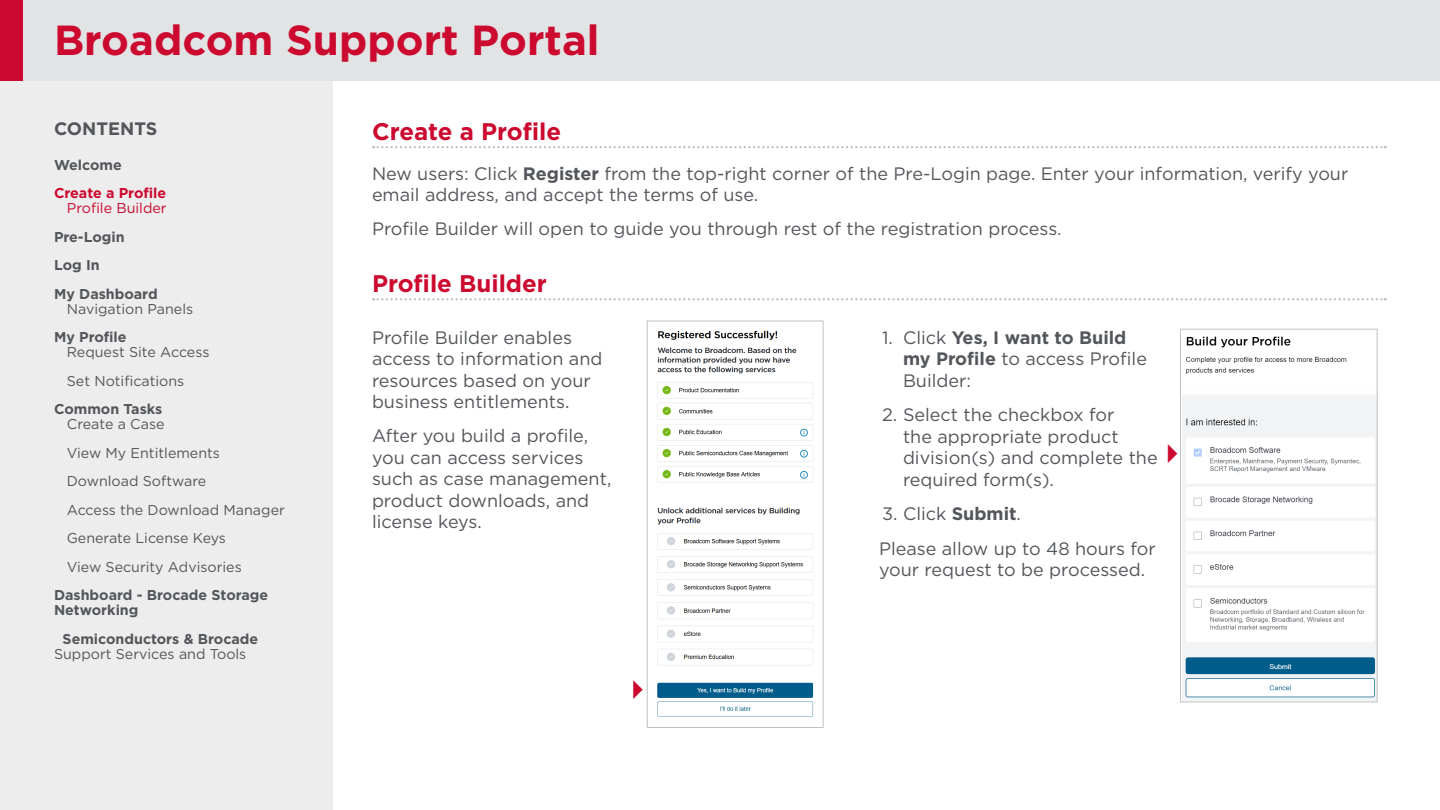
<style>
.page{position:relative;width:1440px;height:810px;background:#fff}
.page>*{position:absolute;margin:0;border:0;box-sizing:border-box;transform-origin:0 0}
.Lead-In_Heading{font:700 42px "Gotham";color:#cc092f}
.Body_Text_Head_16pt_Underline{font:700 24px "Gotham";color:#cc092f}
.Body_Text_12{font:18px/21.6px "Gotham";color:#53565a}
.TOC_HEADER{font:700 18px "Gotham";color:#53565a}
.TOC_BODY{font:14.25px/15px "Gotham";color:#53565a}
.TOC_BODY-2{font:700 14.25px/15px "Gotham";color:#53565a;text-align:right}
.TOC_BODY-3{font:700 14.25px/15px "Gotham";color:#cc092f;text-align:right}
.s1{font-weight:400}
.s2{font-weight:700}
</style>
<div class="page">
<svg style="left:373px;top:298px;width:1013px;height:2px"></svg>
<div style="left:0;top:81px;width:333px;height:729px;background:#ededed"></div>
<div style="left:0;top:0;width:1440px;height:81px;background:#e2e3e4"></div>
<div style="left:0;top:0;width:22px;height:81px;background:#cc092f"></div>
<svg style="left:373px;top:146px;width:1013px;height:2px"></svg>
<img style="left:1182px;top:336px;width:194px;height:364px">
<div style="left:1180px;top:329px;width:198px;height:373px;border:1px solid #c2c2c2"></div>
<img style="left:657px;top:330px;width:157px;height:387px">
<div style="left:647px;top:321px;width:177px;height:407px;border:1px solid #c2c2c2"></div>
<p class="Lead-In_Heading" style="left:54px;top:12px;width:547px">Broadcom Support Portal</p>
<p class="TOC_HEADER" style="left:54px;top:117px;width:105px">CONTENTS</p>
<p class="TOC_BODY-2" style="left:54px;top:157px;width:69px">Welcome</p>
<p class="TOC_BODY-3" style="left:54px;top:186px;width:114px">Create a Profile<br><span class="s1">Profile Builder</span></p>
<p class="TOC_BODY-2" style="left:54px;top:229px;width:72px">Pre-Login</p>
<p class="TOC_BODY-2" style="left:54px;top:258px;width:47px">Log In</p>
<p class="TOC_BODY" style="left:67px;top:286px;width:128px;text-indent:-13px"><span class="s2">My Dashboard<br></span>Navigation Panels</p>
<p class="TOC_BODY" style="left:67px;top:329px;width:144px;text-indent:-13px"><span class="s2">My Profile<br></span>Request Site Access</p>
<p class="TOC_BODY" style="left:67px;top:373px;width:119px">Set Notifications</p>
<p class="TOC_BODY-2" style="left:54px;top:402px;width:112px">Common Tasks<br><span class="s1">Create a Case</span></p>
<p class="TOC_BODY" style="left:67px;top:445px;width:155px">View My Entitlements</p>
<p class="TOC_BODY" style="left:67px;top:473px;width:141px">Download Software</p>
<p class="TOC_BODY" style="left:67px;top:502px;width:220px">Access the Download Manager</p>
<p class="TOC_BODY" style="left:67px;top:530px;width:161px">Generate License Keys</p>
<p class="TOC_BODY" style="left:67px;top:559px;width:176px">View Security Advisories</p>
<p class="TOC_BODY-2" style="left:54px;top:588px;width:216px;text-align:left">Dashboard - Brocade Storage<br>Networking</p>
<p class="TOC_BODY" style="left:54px;top:631px;width:206px;text-indent:9px"><span class="s2">Semiconductors &amp; Brocade<br></span>Support Services and Tools</p>
<p class="Body_Text_Head_16pt_Underline" style="left:372px;top:116px;width:191px">Create a Profile</p>
<p class="Body_Text_12" style="left:372px;top:162px;width:978px">New users: Click <span class="s2">Register</span> from the top-right corner of the Pre-Login page. Enter your information, verify your email address, and accept the terms of use.</p>
<p class="Body_Text_12" style="left:372px;top:217px;width:691px">Profile Builder will open to guide you through rest of the registration process.</p>
<p class="Body_Text_Head_16pt_Underline" style="left:372px;top:268px;width:176px">Profile Builder</p>
<p class="Body_Text_12" style="left:372px;top:326px;width:232px">Profile Builder enables access to information and resources based on your business entitlements.</p>
<p class="Body_Text_12" style="left:372px;top:424px;width:241px">After you build a profile, you can access services such as case management, product downloads, and license keys.</p>
<p class="Body_Text_12" style="left:903px;top:326px;width:246px;text-indent:-21px">1. Click <span class="s2">Yes, I want to Build my Profile</span> to access Profile<br>Builder:</p>
<p class="Body_Text_12" style="left:903px;top:404px;width:256px;text-indent:-21px">2. Select the checkbox for<br>the appropriate product division(s) and complete the required form(s).</p>
<p class="Body_Text_12" style="left:882px;top:503px;width:141px">3. Click <span class="s2">Submit</span>.</p>
<p class="Body_Text_12" style="left:879px;top:537px;width:278px">Please allow up to 48 hours for your request to be processed.</p>
</div>
